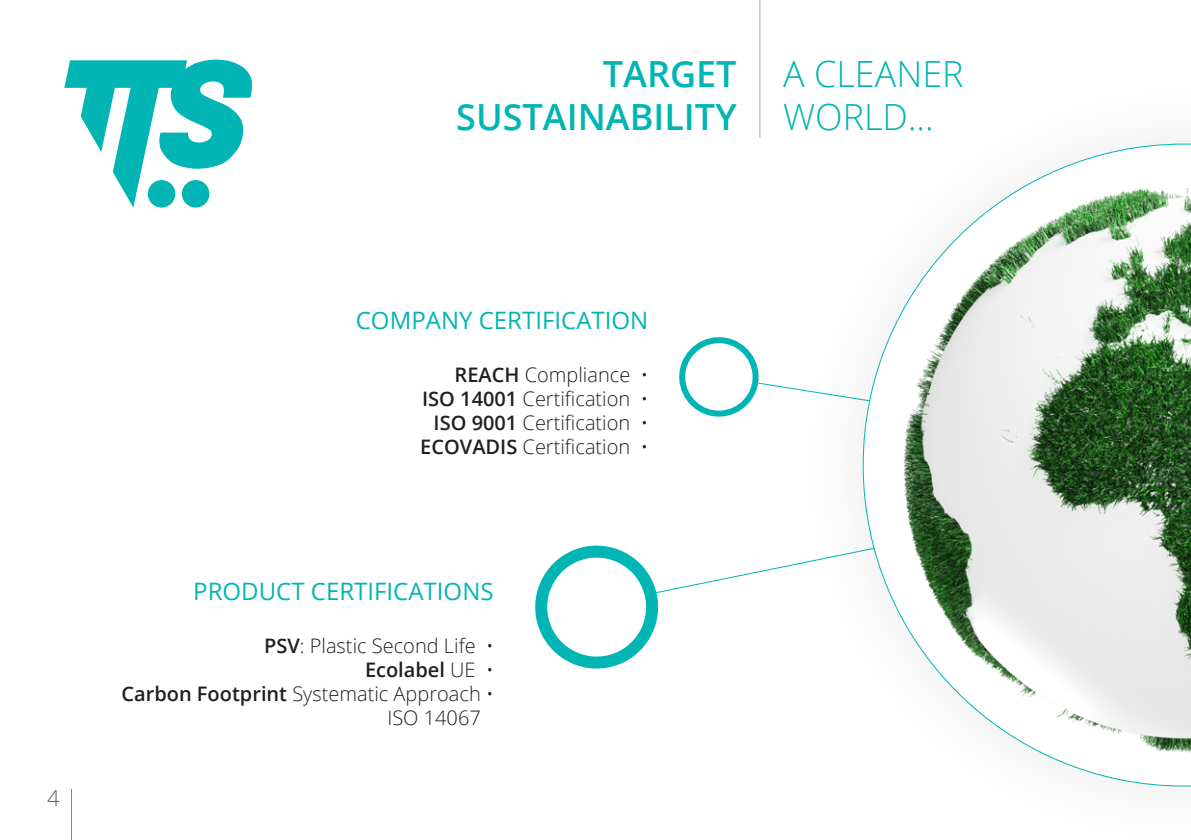
<style>
.page{position:relative;width:1191px;height:840px;background:#fff}
.page>*{position:absolute;margin:0;border:0;box-sizing:border-box;transform-origin:0 0}
.t1{font:600 36px/43.2px "Open Sans";color:#00b5b3;text-align:right}
.t2{font:300 36px/43.2px "Open Sans";color:#00b5b3}
.t3{font:24px "Open Sans";color:#00b5b3}
.t4{font:300 22px "Open Sans";color:#57585a}
.t5{font:300 20px/24px "Open Sans";color:#231f20;text-align:right}
.t6{font:600 20px "Open Sans";color:#231f20}
.s1{font-weight:600}
.s2{font-weight:300}
</style>
<div class="page">
<svg style="left:537px;top:547px;width:119px;height:122px"></svg>
<svg style="left:679px;top:337px;width:115px;height:80px"></svg>
<img style="left:881px;top:162px;width:310px;height:625px">
<hr style="left:759px;top:0;width:1px;height:138px;background:#a8a9ad">
<svg style="left:64px;top:60px;width:188px;height:147px"></svg>
<hr style="left:71px;top:788px;width:1px;height:51px;background:#808285">
<h1 class="t1" style="left:456px;top:52px;width:282px">TARGET<br>SUSTAINABILITY</h1>
<h1 class="t2" style="left:783px;top:51px;width:182px">A CLEANER<br>WORLD...</h1>
<p class="t4" style="left:47px;top:782px;width:14px">4</p>
<p class="t3" style="left:356px;top:304px;width:294px">COMPANY CERTIFICATION</p>
<p class="t5" style="left:420px;top:362px;width:229px"><span class="s1">REACH</span> Compliance •<br><span class="s1">ISO 14001</span> Certification •<br><span class="s1">ISO 9001</span> Certification •<br><span class="s1">ECOVADIS</span> Certification •</p>
<p class="t3" style="left:193px;top:574px;width:302px">PRODUCT CERTIFICATIONS</p>
<p class="t5" style="left:264px;top:632px;width:231px"><span class="s1">PSV</span>: Plastic Second Life •</p>
<p class="t6" style="left:365px;top:655px;width:130px">Ecolabel <span class="s2">UE •</span></p>
<p class="t5" style="left:121px;top:680px;width:374px"><span class="s1">Carbon Footprint</span> Systematic Approach •</p>
<p class="t5" style="left:387px;top:704px;width:95px">ISO 14067</p>
</div>
